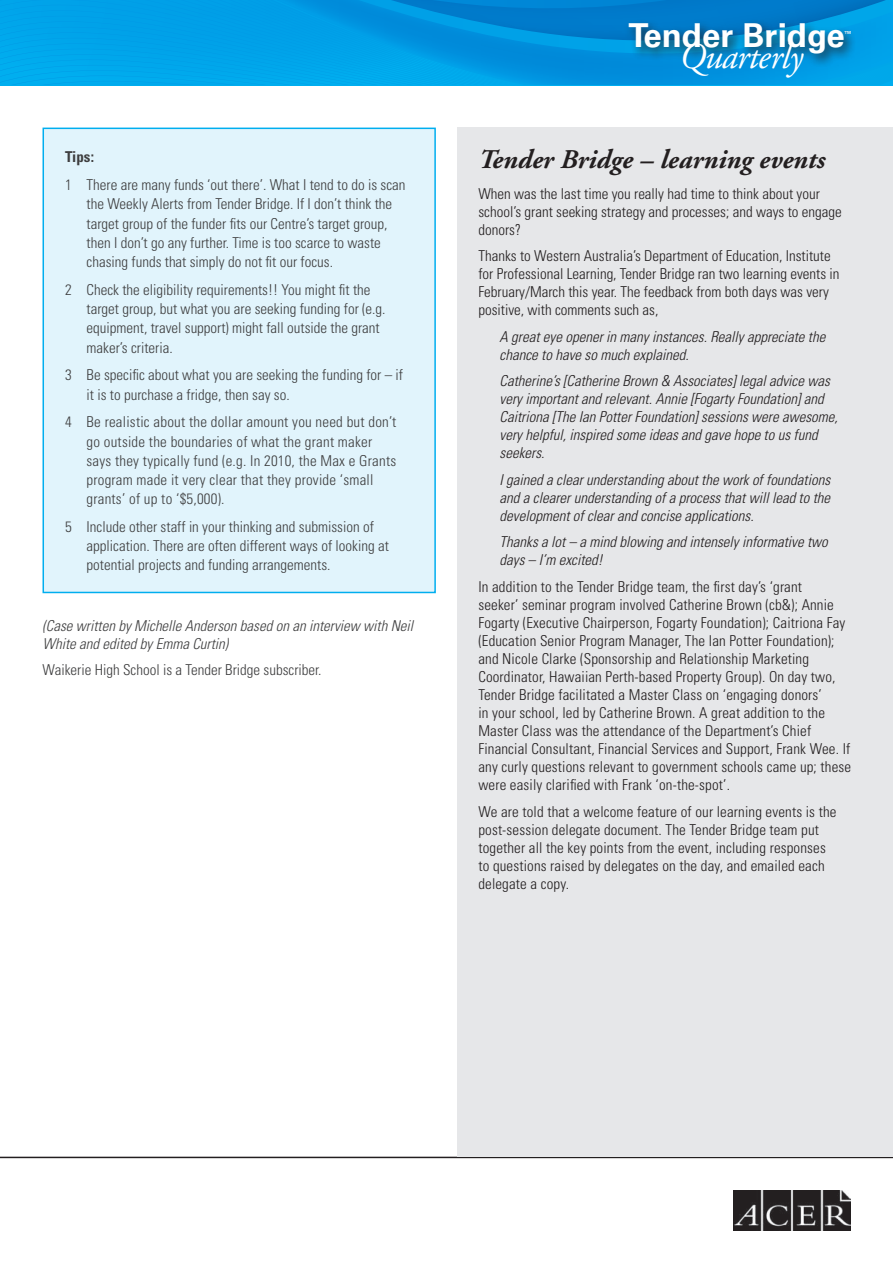
<style>
.page{position:relative;width:893px;height:1263px;background:#fff}
.page>*{position:absolute;margin:0;border:0;box-sizing:border-box;transform-origin:0 0}
.t1{font:italic 36px "Adobe Garamond";letter-spacing:-.025em;color:#fff}
.t2{font:700 32.85px "Univers";color:#fff}
.t3{font:italic 700 27px "Adobe Garamond";color:#231f20}
.t4{font:300 condensed 15px/18px "Univers";letter-spacing:.01em;color:#231f20}
.t5{font:300 condensed 15px/19.2px "Univers";color:#3e3e3f}
.t6{font:italic 300 condensed 15px/18px "Univers";color:#231f20}
.t7{font:italic 300 condensed 15px/18px "Univers";color:#3e3e3f}
.t8{font:700 condensed 15px "Univers";color:#3e3e3f}
.t9{font:700 8.25px "Univers";color:#fff}
</style>
<div class="page">
<hr style="left:0;top:1157px;width:893px;height:1px;background:#231f20">
<img style="left:733px;top:1191px;width:117px;height:39px">
<svg style="left:296px;top:85px;width:597px;height:1px"></svg>
<svg style="left:0;top:0;width:893px;height:85px;background:#0098e2"></svg>
<div style="left:624px;top:19px;width:233px;height:48px;background:#231f20;opacity:.75"></div>
<div style="left:457px;top:128px;width:436px;height:1029px;background:#e6e7e9"></div>
<div style="left:43px;top:128px;width:392px;height:464px;background:#e1f4fc"></div>
<div style="left:43px;top:128px;width:393px;height:465px;border:2px solid #00aeef"></div>
<p class="t8" style="left:65px;top:148px;width:30px">Tips:</p>
<p class="t5" style="left:87px;top:175px;width:320px;text-indent:-21px">1 There are many funds ‘out there’. What I tend to do is scan the Weekly Alerts from Tender Bridge. If I don’t think the target group of the funder fits our Centre’s target group, then I don’t go any further. Time is too scarce to waste chasing funds that simply do not fit our focus.</p>
<p class="t5" style="left:87px;top:280px;width:300px;text-indent:-21px">2 Check the eligibility requirements!! You might fit the target group, but what you are seeking funding for (e.g. equipment, travel support) might fall outside the grant maker’s criteria.</p>
<p class="t5" style="left:87px;top:365px;width:318px;text-indent:-21px">3 Be specific about what you are seeking the funding for – if it is to purchase a fridge, then say so.</p>
<p class="t5" style="left:87px;top:412px;width:311px;text-indent:-21px">4 Be realistic about the dollar amount you need but don’t go outside the boundaries of what the grant maker says they typically fund (e.g. In 2010, the Max e Grants program made it very clear that they provide ‘small grants’ of up to ‘$5,000).</p>
<p class="t5" style="left:87px;top:517px;width:304px;text-indent:-21px">5 Include other staff in your thinking and submission of application. There are often different ways of looking at potential projects and funding arrangements.</p>
<p class="t7" style="left:43px;top:616px;width:372px">(Case written by Michelle Anderson based on an interview with Neil<br>White and edited by Emma Curtin)</p>
<p class="t5" style="left:43px;top:660px;width:281px">Waikerie High School is a Tender Bridge subscriber.</p>
<h2 class="t2" style="left:628px;top:17px;width:218px">Tender Bridge</h2>
<p class="t9" style="left:844px;top:29px;width:10px">™</p>
<h1 class="t1" style="left:680px;top:37px;width:125px">Quarterly</h1>
<h3 class="t3" style="left:478px;top:145px;width:348px">Tender Bridge – learning events</h3>
<p class="t4" style="left:478px;top:185px;width:365px">When was the last time you really had time to think about your school’s grant seeking strategy and processes; and ways to engage donors?</p>
<p class="t4" style="left:478px;top:247px;width:363px">Thanks to Western Australia’s Department of Education, Institute for Professional Learning, Tender Bridge ran two learning events in February/March this year. The feedback from both days was very positive, with comments such as,</p>
<p class="t6" style="left:500px;top:328px;width:327px">A great eye opener in many instances. Really appreciate the chance to have so much explained.</p>
<p class="t6" style="left:500px;top:372px;width:340px">Catherine’s [Catherine Brown &amp; Associates] legal advice was very important and relevant. Annie [Fogarty Foundation] and Caitriona [The Ian Potter Foundation] sessions were awesome, very helpful, inspired some ideas and gave hope to us fund seekers.</p>
<p class="t6" style="left:500px;top:471px;width:332px;text-align:justify">I gained a clear understanding about the work of foundations and a clearer understanding of a process that will lead to the development of clear and concise applications.</p>
<p class="t6" style="left:500px;top:533px;width:330px">Thanks a lot – a mind blowing and intensely informative two days – I’m excited!</p>
<p class="t4" style="left:478px;top:578px;width:374px">In addition to the Tender Bridge team, the first day’s ‘grant<br>seeker’ seminar program involved Catherine Brown (cb&amp;); Annie Fogarty (Executive Chairperson, Fogarty Foundation); Caitriona Fay (Education Senior Program Manager, The Ian Potter Foundation); and Nicole Clarke (Sponsorship and Relationship Marketing Coordinator, Hawaiian Perth-based Property Group). On day two, Tender Bridge facilitated a Master Class on ‘engaging donors’<br>in your school, led by Catherine Brown. A great addition to the Master Class was the attendance of the Department’s Chief Financial Consultant, Financial Services and Support, Frank Wee. If any curly questions relevant to government schools came up; these were easily clarified with Frank ‘on-the-spot’.</p>
<p class="t4" style="left:478px;top:802px;width:360px">We are told that a welcome feature of our learning events is the post-session delegate document. The Tender Bridge team put together all the key points from the event, including responses to questions raised by delegates on the day, and emailed each delegate a copy.</p>
</div>
